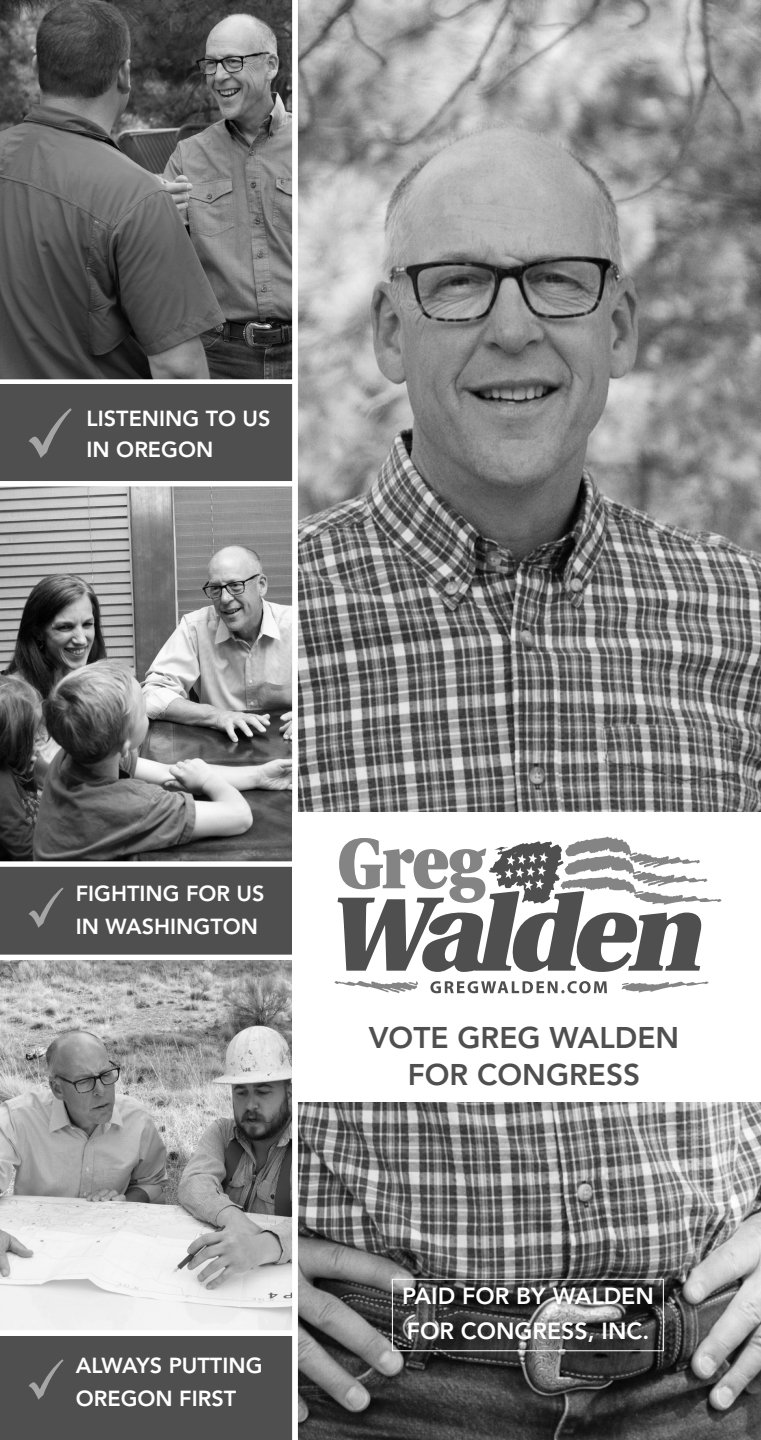
<style>
.page{position:relative;width:761px;height:1440px;background:#fff}
.page>*{position:absolute;margin:0;border:0;box-sizing:border-box;transform-origin:0 0}
.t1{font:800 29.8px/36.6px "Avenir LT Std";color:#4f4f4f;text-align:center}
.t2{font:800 23.2px/34.8px "Avenir LT Std";color:#fff}
.t3{font:800 21.6px/32.4px "Avenir LT Std";color:#fff}
</style>
<div class="page">
<div style="left:0;top:1336px;width:394px;height:104px;background:#4f4f4f"></div>
<img style="left:0;top:0;width:415px;height:379px">
<div style="left:0;top:859px;width:394px;height:97px;background:#4f4f4f"></div>
<img style="left:0;top:960px;width:292px;height:370px">
<img style="left:0;top:486px;width:292px;height:375px">
<div style="left:0;top:861px;width:760px;height:6px;background:#fff"></div>
<div style="left:0;top:955px;width:760px;height:5px;background:#fff"></div>
<div style="left:0;top:385px;width:394px;height:97px;background:#4f4f4f"></div>
<div style="left:0;top:481px;width:760px;height:5px;background:#fff"></div>
<img style="left:298px;top:1px;width:462px;height:1439px">
<svg style="left:29px;top:408px;width:43px;height:50px"></svg>
<svg style="left:29px;top:887px;width:34px;height:41px"></svg>
<svg style="left:29px;top:1359px;width:34px;height:41px"></svg>
<div style="left:292px;top:813px;width:468px;height:289px;background:#fff"></div>
<div style="left:292px;top:0;width:6px;height:1440px;background:#fff"></div>
<svg style="left:621px;top:981px;width:87px;height:12px"></svg>
<svg style="left:334px;top:981px;width:84px;height:12px"></svg>
<svg style="left:337px;top:837px;width:384px;height:135px"></svg>
<svg style="left:430px;top:981px;width:176px;height:12px"></svg>
<div style="left:401px;top:1285px;width:263px;height:70px;background:#000;opacity:.35"></div>
<div style="left:392px;top:1279px;width:271px;height:72px;border:1px solid #fff"></div>
<p class="t3" style="left:87px;top:404px;width:185px;line-height:30.6px">LISTENING TO US<br>IN OREGON</p>
<p class="t3" style="left:76px;top:878px;width:190px">FIGHTING FOR US<br>IN WASHINGTON</p>
<p class="t3" style="left:76px;top:1349px;width:188px">ALWAYS PUTTING<br>OREGON FIRST</p>
<h1 class="t1" style="left:368px;top:1019px;width:312px">VOTE GREG WALDEN<br>FOR CONGRESS</h1>
<p class="t2" style="left:402px;top:1279px;width:253px">PAID FOR BY WALDEN<br>FOR CONGRESS, INC.</p>
</div>
